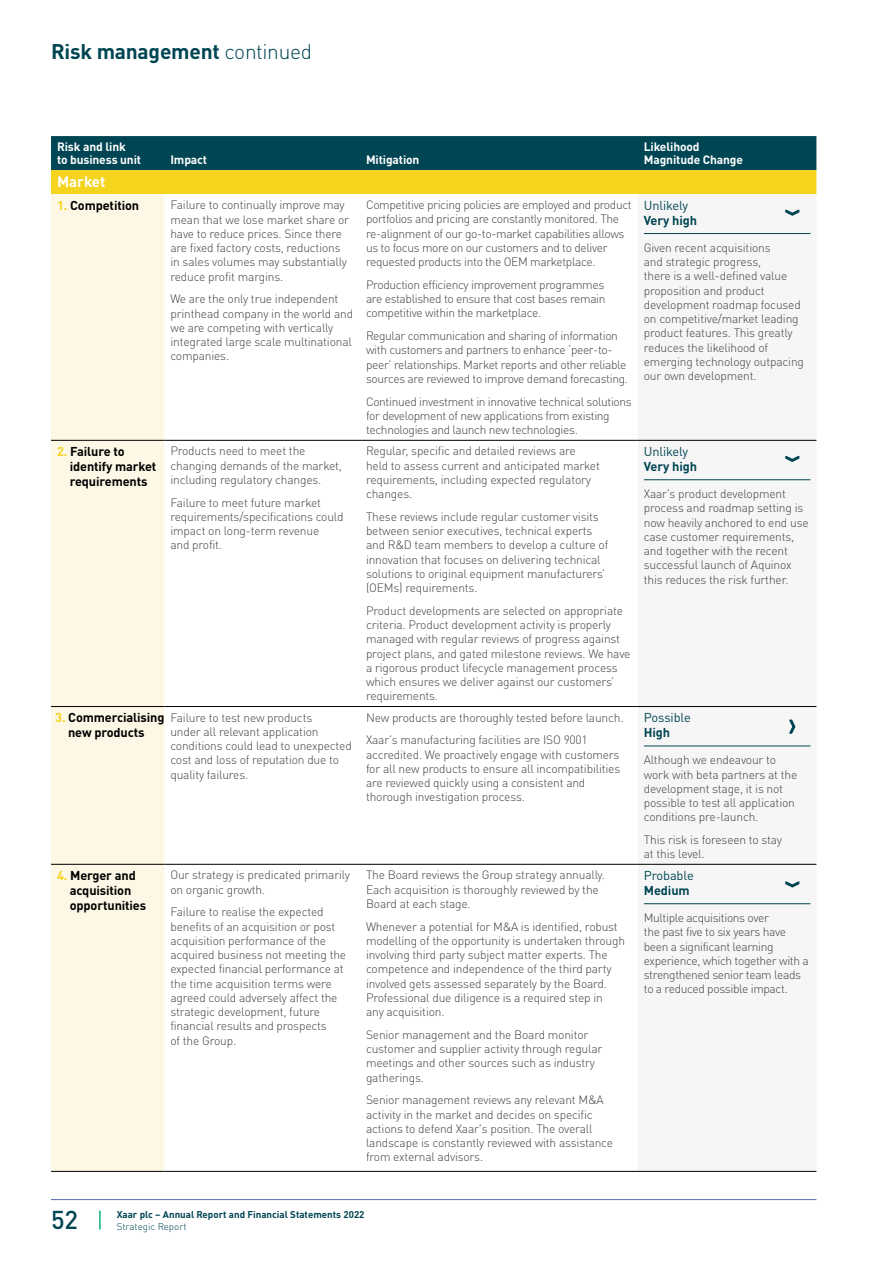
<style>
.page{position:relative;width:893px;height:1263px;background:#fff}
.page>*{position:absolute;margin:0;border:0;box-sizing:border-box;transform-origin:0 0}
.t1{font:500 25.5px "DIN Pro";color:#004553}
.t2{font:700 21px "DIN Pro";letter-spacing:-.01em;color:#004553}
.t3{font:700 15px "DIN Pro";color:#fff}
.t4{font:700 12.75px/15px "DIN Pro";letter-spacing:-.01em;color:#000}
.t5{font:12.75px "DIN Pro";letter-spacing:-.01em;color:#004553}
.t6{font:700 12.75px "DIN Pro";letter-spacing:-.01em;color:#004553}
.t7{font:300 12px/14.2px "DIN Pro";letter-spacing:-.015em;color:#414042}
.t8{font:700 12px/13.5px "DIN Pro";letter-spacing:-.01em;color:#fff}
.t9{font:700 9.75px "DIN Pro";color:#004553}
.t10{font:300 9.75px "DIN Pro";color:#004553}
.s1{font-weight:300}
.s2{color:#f4d41c}
</style>
<div class="page">
<svg style="left:51px;top:136px;width:765px;height:58px;background:#65803c"></svg>
<div style="left:51px;top:194px;width:113px;height:246px;background:#fdf8e6"></div>
<svg style="left:164px;top:194px;width:474px;height:977px"></svg>
<div style="left:638px;top:194px;width:178px;height:977px;background:#f7f6f6"></div>
<div style="left:51px;top:441px;width:113px;height:730px;background:#fdf8e6"></div>
<hr style="left:51px;top:440px;width:113px;height:1px;background:#000">
<hr style="left:164px;top:440px;width:196px;height:1px;background:#000">
<hr style="left:360px;top:440px;width:278px;height:1px;background:#000">
<hr style="left:638px;top:440px;width:178px;height:1px;background:#000">
<hr style="left:51px;top:706px;width:113px;height:1px;background:#000">
<hr style="left:164px;top:706px;width:196px;height:1px;background:#000">
<hr style="left:360px;top:706px;width:278px;height:1px;background:#000">
<hr style="left:638px;top:706px;width:178px;height:1px;background:#000">
<hr style="left:51px;top:864px;width:113px;height:1px;background:#000">
<hr style="left:164px;top:864px;width:196px;height:1px;background:#000">
<hr style="left:360px;top:864px;width:278px;height:1px;background:#000">
<hr style="left:638px;top:864px;width:178px;height:1px;background:#000">
<hr style="left:51px;top:1171px;width:113px;height:1px;background:#000">
<hr style="left:164px;top:1171px;width:196px;height:1px;background:#000">
<hr style="left:360px;top:1171px;width:278px;height:1px;background:#000">
<hr style="left:638px;top:1171px;width:178px;height:1px;background:#000">
<hr style="left:644px;top:233px;width:166px;height:1px;background:#004553">
<hr style="left:644px;top:479px;width:166px;height:1px;background:#004553">
<hr style="left:644px;top:746px;width:166px;height:1px;background:#004553">
<hr style="left:644px;top:903px;width:166px;height:1px;background:#004553">
<svg style="left:784px;top:208px;width:17px;height:9px"></svg>
<svg style="left:784px;top:455px;width:17px;height:8px"></svg>
<svg style="left:788px;top:719px;width:8px;height:20px"></svg>
<svg style="left:784px;top:880px;width:17px;height:9px"></svg>
<hr style="left:51px;top:1199px;width:765px;height:1px;background:#5569b1">
<svg style="left:99px;top:1210px;width:2px;height:19px"></svg>
<h2 class="t2" style="left:51px;top:35px;width:263px">Risk management <span class="s1">continued</span></h2>
<p class="t8" style="left:57px;top:139px;width:86px">Risk and link<br>to business unit</p>
<p class="t8" style="left:170px;top:152px;width:38px">Impact</p>
<p class="t8" style="left:366px;top:152px;width:55px">Mitigation</p>
<p class="t3" style="left:57px;top:170px;width:50px">Market</p>
<p class="t4" style="left:57px;top:197px;width:84px"><span class="s2">1.</span> Competition</p>
<p class="t7" style="left:170px;top:197px;width:180px">Failure to continually improve may mean that we lose market share or have to reduce prices. Since there are fixed factory costs, reductions in sales volumes may substantially reduce profit margins.</p>
<p class="t7" style="left:170px;top:291px;width:184px">We are the only true independent printhead company in the world and we are competing with vertically integrated large scale multinational companies.</p>
<p class="t4" style="left:70px;top:443px;width:88px;text-indent:-13px"><span class="s2">2.</span> Failure to identify market requirements</p>
<p class="t7" style="left:170px;top:443px;width:173px">Products need to meet the changing demands of the market, including regulatory changes.</p>
<p class="t7" style="left:170px;top:494px;width:175px">Failure to meet future market requirements/specifications could impact on long-term revenue<br>and profit.</p>
<p class="t7" style="left:366px;top:197px;width:267px">Competitive pricing policies are employed and product portfolios and pricing are constantly monitored. The re-alignment of our go-to-market capabilities allows us to focus more on our customers and to deliver requested products into the OEM marketplace.</p>
<p class="t7" style="left:366px;top:277px;width:241px;text-align:justify">Production efficiency improvement programmes are established to ensure that cost bases remain competitive within the marketplace.</p>
<p class="t7" style="left:366px;top:328px;width:263px">Regular communication and sharing of information with customers and partners to enhance ‘peer-to&shy;peer’ relationships. Market reports and other reliable sources are reviewed to improve demand forecasting.</p>
<p class="t7" style="left:366px;top:393px;width:267px">Continued investment in innovative technical solutions for development of new applications from existing technologies and launch new technologies.</p>
<p class="t7" style="left:366px;top:443px;width:235px">Regular, specific and detailed reviews are held to assess current and anticipated market requirements, including expected regulatory changes.</p>
<p class="t7" style="left:366px;top:509px;width:244px">These reviews include regular customer visits between senior executives, technical experts and R&amp;D team members to develop a culture of innovation that focuses on delivering technical solutions to original equipment manufacturers’ (OEMs) requirements.</p>
<p class="t7" style="left:366px;top:603px;width:266px">Product developments are selected on appropriate criteria. Product development activity is properly managed with regular reviews of progress against project plans, and gated milestone reviews. We have a rigorous product lifecycle management process which ensures we deliver against our customers’ requirements.</p>
<p class="t4" style="left:55px;top:709px;width:111px;text-align:center"><span class="s2">3.</span> Commercialising new products</p>
<p class="t7" style="left:170px;top:709px;width:183px">Failure to test new products<br>under all relevant application conditions could lead to unexpected cost and loss of reputation due to quality failures.</p>
<p class="t7" style="left:366px;top:705px;width:259px;line-height:22.8px">New products are thoroughly tested before launch.<br>Xaar’s manufacturing facilities are ISO 9001</p>
<p class="t7" style="left:366px;top:746px;width:256px">accredited. We proactively engage with customers for all new products to ensure all incompatibilities are reviewed quickly using a consistent and thorough investigation process.</p>
<p class="t4" style="left:70px;top:867px;width:78px;text-indent:-13px"><span class="s2">4.</span> Merger and acquisition opportunities</p>
<p class="t7" style="left:170px;top:867px;width:181px">Our strategy is predicated primarily on organic growth.</p>
<p class="t7" style="left:170px;top:904px;width:177px">Failure to realise the expected benefits of an acquisition or post acquisition performance of the acquired business not meeting the expected financial performance at the time acquisition terms were agreed could adversely affect the strategic development, future financial results and prospects<br>of the Group.</p>
<p class="t7" style="left:366px;top:867px;width:240px">The Board reviews the Group strategy annually.<br>Each acquisition is thoroughly reviewed by the<br>Board at each stage.</p>
<p class="t7" style="left:366px;top:918px;width:261px">Whenever a potential for M&amp;A is identified, robust modelling of the opportunity is undertaken through involving third party subject matter experts. The competence and independence of the third party involved gets assessed separately by the Board.<br>Professional due diligence is a required step in<br>any acquisition.</p>
<p class="t7" style="left:366px;top:1027px;width:238px">Senior management and the Board monitor customer and supplier activity through regular meetings and other sources such as industry gatherings.</p>
<p class="t7" style="left:366px;top:1092px;width:249px">Senior management reviews any relevant M&amp;A activity in the market and decides on specific actions to defend Xaar's position. The overall landscape is constantly reviewed with assistance from external advisors.</p>
<p class="t8" style="left:644px;top:139px;width:101px">Likelihood<br>Magnitude Change</p>
<p class="t5" style="left:644px;top:196px;width:46px">Unlikely</p>
<p class="t6" style="left:644px;top:210px;width:55px">Very high</p>
<p class="t7" style="left:644px;top:240px;width:162px">Given recent acquisitions<br>and strategic progress,<br>there is a well-defined value proposition and product development roadmap focused on competitive/market leading product features. This greatly reduces the likelihood of emerging technology outpacing our own development.</p>
<p class="t5" style="left:644px;top:442px;width:46px">Unlikely</p>
<p class="t6" style="left:644px;top:456px;width:55px">Very high</p>
<p class="t7" style="left:644px;top:486px;width:166px">Xaar’s product development process and roadmap setting is now heavily anchored to end use case customer requirements, and together with the recent successful launch of Aquinox this reduces the risk further.</p>
<p class="t5" style="left:644px;top:708px;width:48px">Possible</p>
<p class="t6" style="left:644px;top:723px;width:28px">High</p>
<p class="t7" style="left:644px;top:752px;width:155px">Although we endeavour to work with beta partners at the development stage, it is not possible to test all application conditions pre-launch.</p>
<p class="t7" style="left:644px;top:832px;width:140px">This risk is foreseen to stay at this level.</p>
<p class="t5" style="left:644px;top:866px;width:51px">Probable</p>
<p class="t6" style="left:644px;top:880px;width:47px">Medium</p>
<p class="t7" style="left:644px;top:910px;width:166px">Multiple acquisitions over<br>the past five to six years have been a significant learning experience, which together with a strengthened senior team leads to a reduced possible impact.</p>
<h1 class="t1" style="left:51px;top:1200px;width:29px">52</h1>
<p class="t9" style="left:117px;top:1206px;width:249px">Xaar plc – Annual Report and Financial Statements 2022</p>
<p class="t10" style="left:117px;top:1219px;width:71px">Strategic Report</p>
</div>
